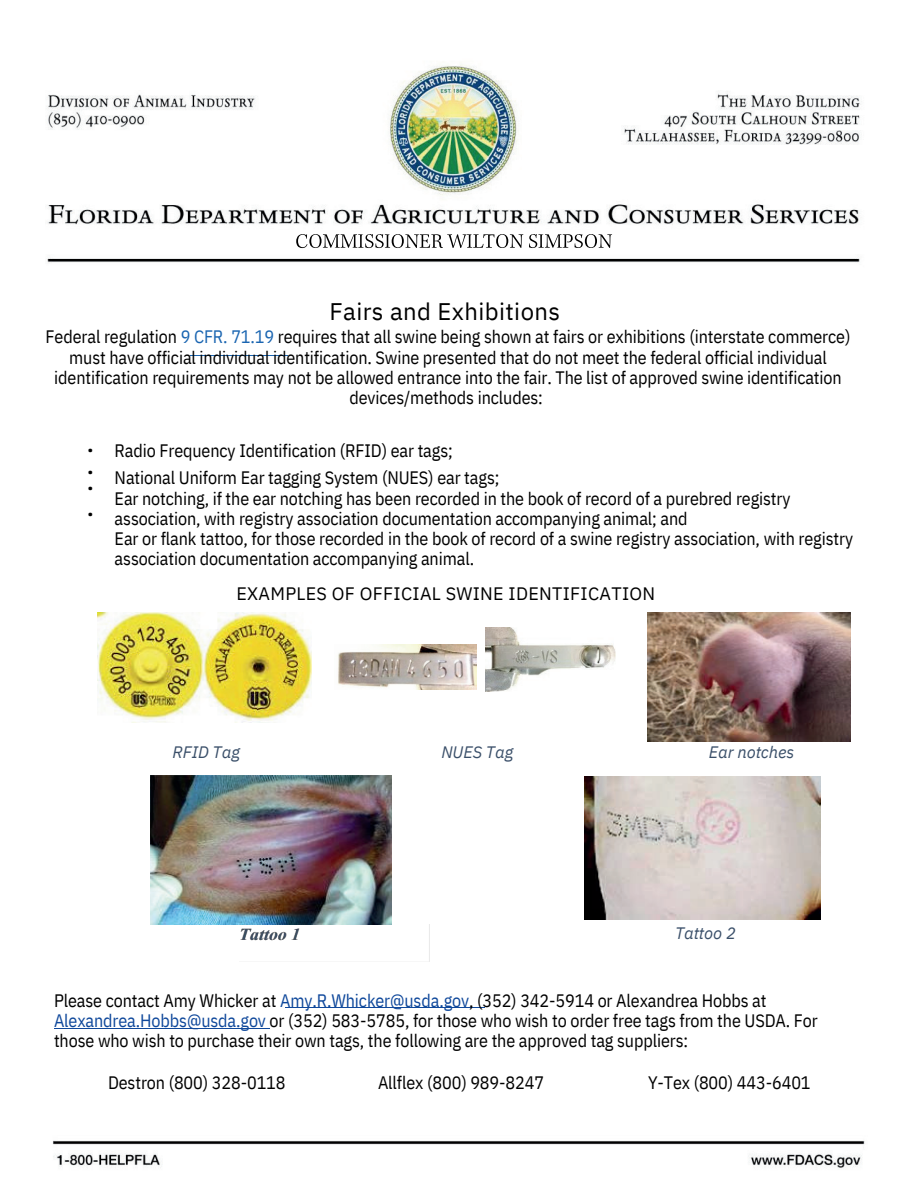
<style>
.page{position:relative;width:918px;height:1188px;background:#fff}
.page>*{position:absolute;margin:0;border:0;box-sizing:border-box;transform-origin:0 0}
.t1{font:24px "IBM Plex Sans";letter-spacing:.015em;color:#000}
.t2{font:18px/20.2px "IBM Plex Sans Cond";letter-spacing:-.005em;color:#000}
.t3{font:18px "IBM Plex Sans";letter-spacing:.015em;color:#000}
.t4{font:italic 16.5px "IBM Plex Sans";letter-spacing:-.005em;color:#3a4f69}
.t5{font:15px/22.5px "IBM Plex Sans";color:#000}
.s1{color:#1a65b1}
.s2{color:#0f489b}
</style>
<div class="page">
<hr style="left:54px;top:1028px;width:215px;height:1px;background:#0f489b">
<hr style="left:190px;top:355px;width:97px;height:1px;background:#1a65b1">
<hr style="left:285px;top:1007px;width:200px;height:1px;background:#0f489b">
<img style="left:98px;top:612px;width:214px;height:110px">
<img style="left:338px;top:644px;width:138px;height:45px">
<img style="left:486px;top:627px;width:129px;height:64px">
<img style="left:648px;top:612px;width:202px;height:130px">
<img style="left:240px;top:925px;width:190px;height:37px">
<img style="left:151px;top:776px;width:241px;height:148px">
<img style="left:585px;top:777px;width:236px;height:143px">
<img style="left:47px;top:64px;width:814px;height:199px">
<div style="left:84px;top:229px;width:740px;height:25px;background:#fff"></div>
<svg style="left:47px;top:234px;width:814px;height:19px"></svg>
<img style="left:53px;top:1140px;width:812px;height:29px">
<h1 class="t1" style="left:329px;top:293px;width:232px">Fairs and Exhibitions</h1>
<p class="t2" style="left:46px;top:325px;width:806px;text-align:center">Federal regulation <span class="s1">9 CFR. 71.19</span> requires that all swine being shown at fairs or exhibitions (interstate commerce) must have official individual identification. Swine presented that do not meet the federal official individual identification requirements may not be allowed entrance into the fair. The list of approved swine identification devices/methods includes:</p>
<p class="t5" style="left:88px;top:437px;width:7px">• •</p>
<p class="t5" style="left:88px;top:474px;width:7px;line-height:25.8px">• •</p>
<p class="t2" style="left:115px;top:436px;width:386px;line-height:27px">Radio Frequency Identification (RFID) ear tags;<br>National Uniform Ear tagging System (NUES) ear tags;</p>
<p class="t2" style="left:115px;top:487px;width:740px">Ear notching, if the ear notching has been recorded in the book of record of a purebred registry association, with registry association documentation accompanying animal; and<br>Ear or flank tattoo, for those recorded in the book of record of a swine registry association, with registry association documentation accompanying animal.</p>
<p class="t3" style="left:237px;top:580px;width:420px">EXAMPLES OF OFFICIAL SWINE IDENTIFICATION</p>
<p class="t4" style="left:173px;top:740px;width:69px">RFID Tag</p>
<p class="t4" style="left:441px;top:740px;width:73px">NUES Tag</p>
<p class="t4" style="left:709px;top:740px;width:87px">Ear notches</p>
<p class="t4" style="left:675px;top:920px;width:62px">Tattoo 2</p>
<p class="t2" style="left:54px;top:989px;width:765px">Please contact Amy Whicker at <span class="s2">Amy.R.Whicker@usda.gov</span>, (352) 342-5914 or Alexandrea Hobbs at<br><span class="s2">Alexandrea.Hobbs@usda.gov</span> or (352) 583-5785, for those who wish to order free tags from the USDA. For those who wish to purchase their own tags, the following are the approved tag suppliers:</p>
<p class="t2" style="left:108px;top:1071px;width:179px">Destron (800) 328-0118</p>
<p class="t2" style="left:378px;top:1071px;width:168px">Allflex (800) 989-8247</p>
<p class="t2" style="left:648px;top:1071px;width:164px">Y-Tex (800) 443-6401</p>
</div>
